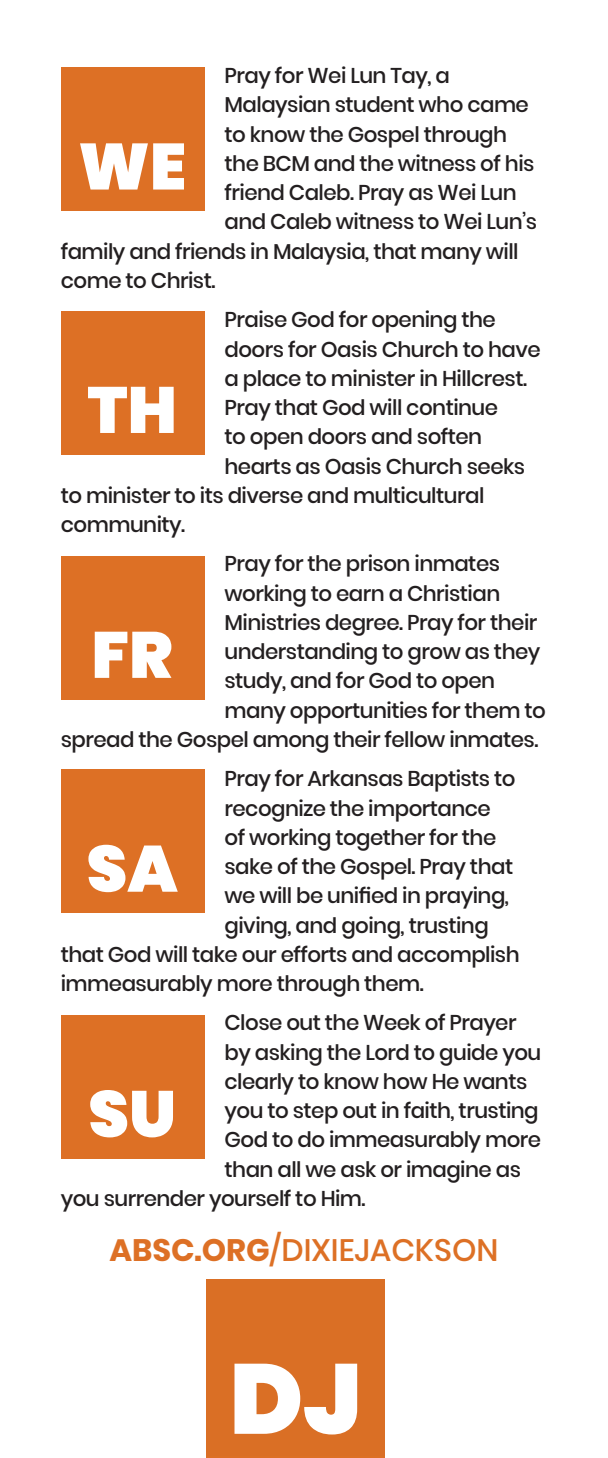
<style>
.page{position:relative;width:608px;height:1458px;background:#fff}
.page>*{position:absolute;margin:0;border:0;box-sizing:border-box;transform-origin:0 0}
.t1{font:900 65.25px "Poppins";color:#fff}
.t2{font:500 31.05px "Poppins";color:#dd7025}
.t3{font:500 21.38px "Poppins";letter-spacing:-.025em;color:#231f20}
.s1{font-weight:700}
</style>
<div class="page">
<div style="left:61px;top:311px;width:143px;height:143px;background:#dd7025"></div>
<div style="left:61px;top:556px;width:143px;height:143px;background:#dd7025"></div>
<div style="left:61px;top:770px;width:143px;height:143px;background:#dd7025"></div>
<div style="left:61px;top:1015px;width:143px;height:143px;background:#dd7025"></div>
<div style="left:61px;top:68px;width:143px;height:143px;background:#dd7025"></div>
<div style="left:206px;top:1280px;width:179px;height:178px;background:#da6f25"></div>
<svg style="left:234px;top:1364px;width:123px;height:71px"></svg>
<p class="t3" style="left:224px;top:63px;width:227px">Pray for Wei Lun Tay, a</p>
<p class="t3" style="left:224px;top:93px;width:306px">Malaysian student who came</p>
<p class="t3" style="left:224px;top:122px;width:284px">to know the Gospel through</p>
<p class="t3" style="left:224px;top:151px;width:311px">the BCM and the witness of his</p>
<p class="t3" style="left:224px;top:180px;width:293px">friend Caleb. Pray as Wei Lun</p>
<p class="t3" style="left:224px;top:210px;width:314px">and Caleb witness to Wei Lun’s</p>
<p class="t3" style="left:61px;top:239px;width:459px">family and friends in Malaysia, that many will</p>
<p class="t3" style="left:61px;top:268px;width:156px">come to Christ.</p>
<p class="t3" style="left:224px;top:307px;width:273px">Praise God for opening the</p>
<p class="t3" style="left:224px;top:337px;width:318px">doors for Oasis Church to have</p>
<p class="t3" style="left:224px;top:366px;width:304px">a place to minister in Hillcrest.</p>
<p class="t3" style="left:224px;top:395px;width:275px">Pray that God will continue</p>
<p class="t3" style="left:224px;top:424px;width:259px">to open doors and soften</p>
<p class="t3" style="left:224px;top:454px;width:302px">hearts as Oasis Church seeks</p>
<p class="t3" style="left:61px;top:483px;width:425px">to minister to its diverse and multicultural</p>
<p class="t3" style="left:61px;top:512px;width:126px">community.</p>
<p class="t3" style="left:224px;top:552px;width:277px">Pray for the prison inmates</p>
<p class="t3" style="left:224px;top:581px;width:277px">working to earn a Christian</p>
<p class="t3" style="left:224px;top:610px;width:314px">Ministries degree. Pray for their</p>
<p class="t3" style="left:224px;top:639px;width:317px">understanding to grow as they</p>
<p class="t3" style="left:224px;top:669px;width:272px">study, and for God to open</p>
<p class="t3" style="left:224px;top:698px;width:323px">many opportunities for them to</p>
<p class="t3" style="left:61px;top:727px;width:479px">spread the Gospel among their fellow inmates.</p>
<p class="t3" style="left:224px;top:766px;width:292px">Pray for Arkansas Baptists to</p>
<p class="t3" style="left:224px;top:796px;width:268px">recognize the importance</p>
<p class="t3" style="left:224px;top:825px;width:273px">of working together for the</p>
<p class="t3" style="left:224px;top:854px;width:290px">sake of the Gospel. Pray that</p>
<p class="t3" style="left:224px;top:883px;width:286px">we will be unified in praying,</p>
<p class="t3" style="left:224px;top:913px;width:266px">giving, and going, trusting</p>
<p class="t3" style="left:61px;top:942px;width:460px">that God will take our efforts and accomplish</p>
<p class="t3" style="left:61px;top:971px;width:364px">immeasurably more through them.</p>
<p class="t3" style="left:224px;top:1011px;width:293px">Close out the Week of Prayer</p>
<p class="t3" style="left:224px;top:1040px;width:318px">by asking the Lord to guide you</p>
<p class="t3" style="left:224px;top:1069px;width:304px">clearly to know how He wants</p>
<p class="t3" style="left:224px;top:1098px;width:315px">you to step out in faith, trusting</p>
<p class="t3" style="left:224px;top:1128px;width:318px">God to do immeasurably more</p>
<p class="t3" style="left:224px;top:1157px;width:298px">than all we ask or imagine as</p>
<p class="t3" style="left:61px;top:1186px;width:306px">you surrender yourself to Him.</p>
<p class="t1" style="left:78px;top:129px;width:110px">WE</p>
<p class="t1" style="left:87px;top:372px;width:91px">TH</p>
<p class="t1" style="left:91px;top:617px;width:83px">FR</p>
<p class="t1" style="left:86px;top:831px;width:93px">SA</p>
<p class="t1" style="left:88px;top:1076px;width:89px">SU</p>
<p class="t2" style="left:109px;top:1232px;width:390px"><span class="s1">ABSC.ORG</span>/DIXIEJACKSON</p>
</div>
